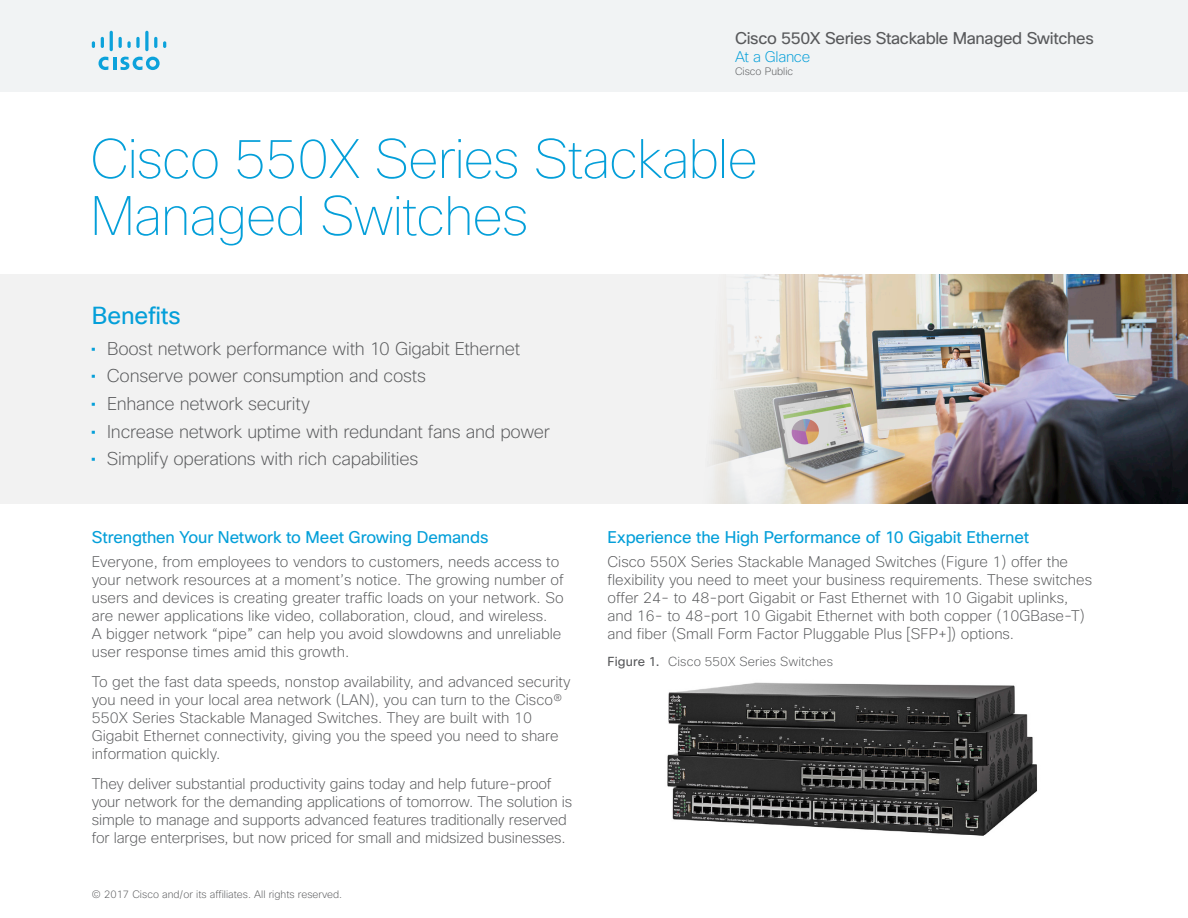
<style>
.page{position:relative;width:1188px;height:918px;background:#fff}
.page>*{position:absolute;margin:0;border:0;box-sizing:border-box;transform-origin:0 0}
.Title_Headline{font:100 54px/57px "Cisco Sans";letter-spacing:-.02em;color:#049fd9}
.Subhead2{font:24px "Cisco Sans";letter-spacing:-.01em;color:#049fd9}
.t1{font:200 18px "Cisco Sans";letter-spacing:-.015em;color:#58595b}
.Subhead3{font:16.5px "Cisco Sans";letter-spacing:-.01em;color:#049fd9}
.t2{font:16.5px "Cisco Sans";letter-spacing:-.02em;color:#58595b}
.Body{font:200 15px/18px "Cisco Sans";color:#58595b}
.t3{font:200 15px "Cisco Sans";letter-spacing:-.02em;color:#049fd9}
.FigureCaption{font:200 12.75px "Cisco Sans";letter-spacing:.01em;color:#58595b}
.t4{font:200 10.5px "Cisco Sans";color:#58595b}
.s1{font-weight:400;color:#049fd9}
.s2{font-weight:400}
</style>
<div class="page">
<div style="left:0;top:0;width:1188px;height:92px;background:#f1f3f4"></div>
<svg style="left:99px;top:57px;width:61px;height:13px"></svg>
<svg style="left:92px;top:41px;width:3px;height:7px"></svg>
<svg style="left:101px;top:37px;width:3px;height:11px"></svg>
<hr style="left:110px;top:31px;width:3px;height:20px;background:#0ca2db;border-radius:2px">
<svg style="left:119px;top:37px;width:12px;height:11px"></svg>
<svg style="left:136px;top:37px;width:4px;height:11px"></svg>
<svg style="left:145px;top:31px;width:4px;height:20px"></svg>
<svg style="left:154px;top:37px;width:3px;height:11px"></svg>
<svg style="left:163px;top:41px;width:3px;height:7px"></svg>
<img style="left:667px;top:682px;width:370px;height:154px">
<div style="left:0;top:275px;width:1188px;height:229px;background:#f2f2f2"></div>
<img style="left:672px;top:274px;width:516px;height:230px">
<p class="t2" style="left:735px;top:27px;width:360px">Cisco 550X Series Stackable Managed Switches</p>
<p class="t3" style="left:735px;top:47px;width:77px">At a Glance</p>
<p class="t4" style="left:735px;top:65px;width:60px">Cisco Public</p>
<p class="Title_Headline" style="left:90px;top:130px;width:669px">Cisco 550X Series Stackable<br>Managed Switches</p>
<p class="Subhead2" style="left:92px;top:301px;width:90px">Benefits</p>
<p class="t1" style="left:91px;top:337px;width:431px"><span class="s1">•</span> Boost network performance with 10 Gigabit Ethernet</p>
<p class="t1" style="left:91px;top:365px;width:337px"><span class="s1">•</span> Conserve power consumption and costs</p>
<p class="t1" style="left:91px;top:392px;width:221px"><span class="s1">•</span> Enhance network security</p>
<p class="t1" style="left:91px;top:420px;width:461px"><span class="s1">•</span> Increase network uptime with redundant fans and power</p>
<p class="t1" style="left:91px;top:448px;width:329px"><span class="s1">•</span> Simplify operations with rich capabilities</p>
<p class="Subhead3" style="left:92px;top:526px;width:398px">Strengthen Your Network to Meet Growing Demands</p>
<p class="Body" style="left:92px;top:552px;width:473px">Everyone, from employees to vendors to customers, needs access to your network resources at a moment’s notice. The growing number of users and devices is creating greater traffic loads on your network. So are newer applications like video, collaboration, cloud, and wireless.<br>A bigger network “pipe” can help you avoid slowdowns and unreliable user response times amid this growth.</p>
<p class="Body" style="left:92px;top:672px;width:480px">To get the fast data speeds, nonstop availability, and advanced security you need in your local area network (LAN), you can turn to the Cisco® 550X Series Stackable Managed Switches. They are built with 10<br>Gigabit Ethernet connectivity, giving you the speed you need to share information quickly.</p>
<p class="Body" style="left:92px;top:774px;width:482px">They deliver substantial productivity gains today and help future-proof your network for the demanding applications of tomorrow. The solution is simple to manage and supports advanced features traditionally reserved for large enterprises, but now priced for small and midsized businesses.</p>
<p class="t4" style="left:92px;top:887px;width:252px">© 2017 Cisco and/or its affiliates. All rights reserved.</p>
<p class="Subhead3" style="left:608px;top:526px;width:423px">Experience the High Performance of 10 Gigabit Ethernet</p>
<p class="Body" style="left:608px;top:552px;width:486px">Cisco 550X Series Stackable Managed Switches (Figure 1) offer the flexibility you need to meet your business requirements. These switches offer 24- to 48-port Gigabit or Fast Ethernet with 10 Gigabit uplinks, and 16- to 48-port 10 Gigabit Ethernet with both copper (10GBase-T) and fiber (Small Form Factor Pluggable Plus [SFP+]) options.</p>
<p class="FigureCaption" style="left:608px;top:654px;width:227px"><span class="s2">Figure 1.</span> Cisco 550X Series Switches</p>
</div>
